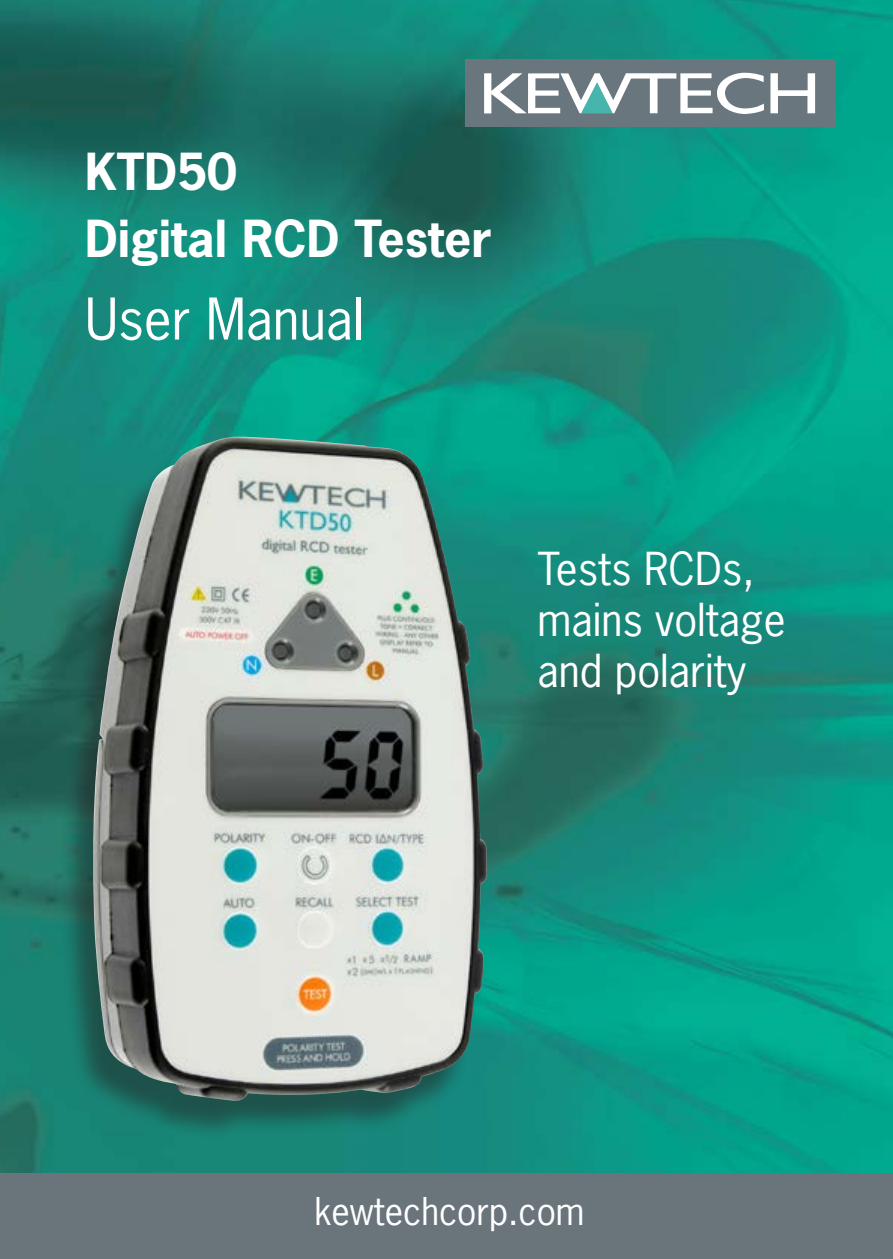
<style>
.page{position:relative;width:893px;height:1259px;background:#fff}
.page>*{position:absolute;margin:0;border:0;box-sizing:border-box;transform-origin:0 0}
.t1{font:54px "News Gothic Std";color:#fff}
.t2{font:700 48px/66px "News Gothic Std";color:#fff}
.t3{font:42.9px/51.3px "News Gothic Std";color:#fff}
.t4{font:36px "News Gothic Std";color:#fff}
</style>
<div class="page">
<img style="left:0;top:0;width:893px;height:1174px">
<div style="left:59px;top:444px;width:427px;height:697px;background:#231f20;opacity:.5"></div>
<img style="left:90px;top:437px;width:398px;height:665px">
<div style="left:465px;top:60px;width:371px;height:67px;background:#6a767d"></div>
<svg style="left:770px;top:73px;width:45px;height:40px"></svg>
<svg style="left:484px;top:73px;width:280px;height:41px"></svg>
<div style="left:0;top:1174px;width:893px;height:85px;background:#6a747b"></div>
<p class="t2" style="left:85px;top:138px;width:408px">KTD50<br>Digital RCD Tester</p>
<p class="t1" style="left:85px;top:284px;width:280px">User Manual</p>
<p class="t3" style="left:537px;top:542px;width:250px">Tests RCDs, mains voltage and polarity</p>
<p class="t4" style="left:314px;top:1188px;width:272px">kewtechcorp.com</p>
</div>
